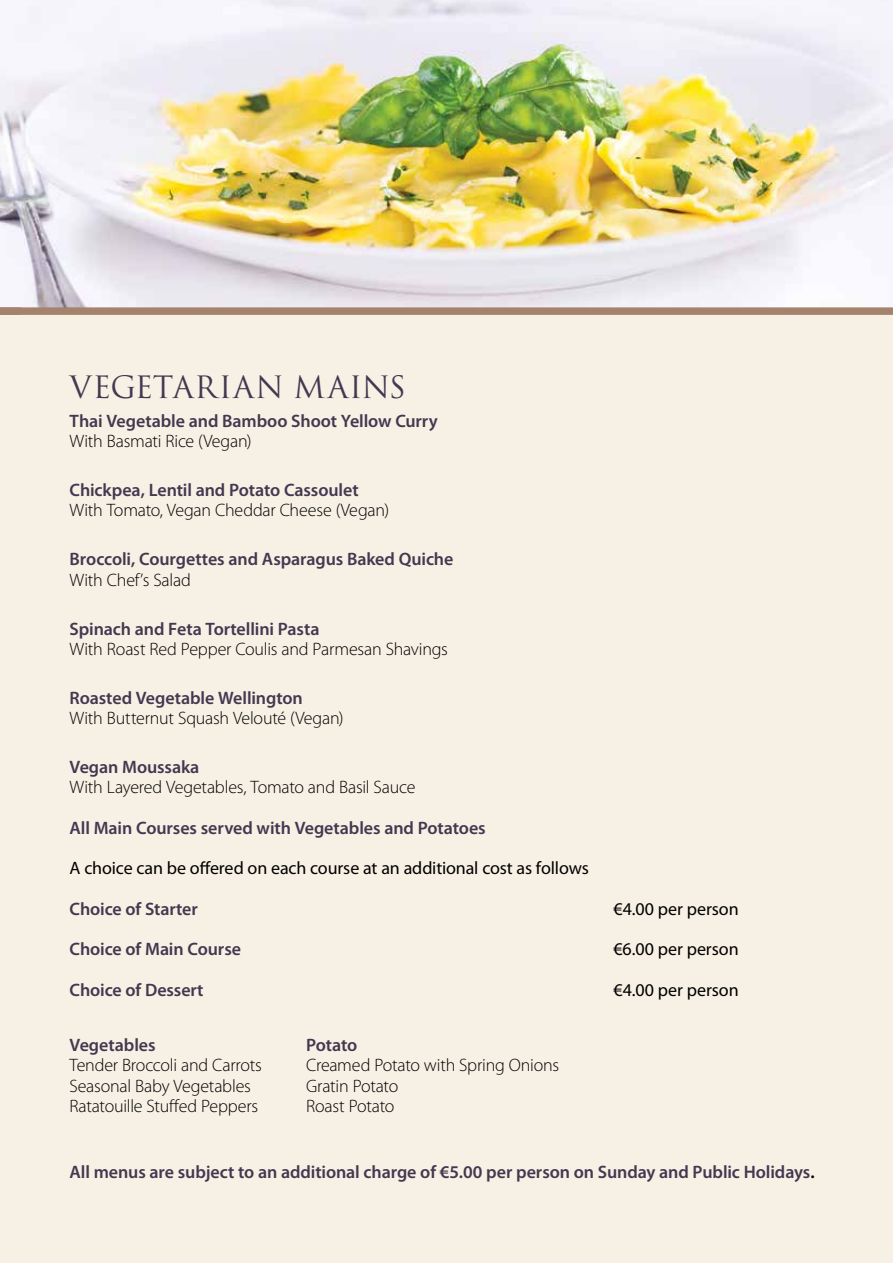
<style>
.page{position:relative;width:893px;height:1263px;background:#f7f0e4}
.page>*{position:absolute;margin:0;border:0;box-sizing:border-box;transform-origin:0 0}
.t1{font:30px "Trajan Pro";letter-spacing:.025em;color:#423850}
.t2{font:600 18px "Myriad Pro";letter-spacing:-.005em;color:#423850}
.t3{font:300 18px/20.2px "Myriad Pro";letter-spacing:-.01em;color:#000}
.t4{font:18px "Myriad Pro";letter-spacing:-.005em;color:#000}
.s1{color:#000}
</style>
<div class="page">
<img style="left:0;top:0;width:893px;height:307px">
<div style="left:0;top:307px;width:893px;height:8px;background:#a5826b"></div>
<h1 class="t1" style="left:70px;top:368px;width:338px">VEGETARIAN MAINS</h1>
<p class="t2" style="left:70px;top:409px;width:370px">Thai Vegetable and Bamboo Shoot Yellow Curry</p>
<p class="t3" style="left:70px;top:431px;width:184px">With Basmati Rice (Vegan)</p>
<p class="t2" style="left:70px;top:478px;width:291px">Chickpea, Lentil and Potato Cassoulet</p>
<p class="t3" style="left:70px;top:500px;width:321px">With Tomato, Vegan Cheddar Cheese (Vegan)</p>
<p class="t2" style="left:70px;top:548px;width:385px">Broccoli, Courgettes and Asparagus Baked Quiche</p>
<p class="t3" style="left:70px;top:569px;width:123px">With Chef’s Salad</p>
<p class="t2" style="left:70px;top:617px;width:251px">Spinach and Feta Tortellini Pasta</p>
<p class="t3" style="left:70px;top:638px;width:380px">With Roast Red Pepper Coulis and Parmesan Shavings</p>
<p class="t2" style="left:70px;top:686px;width:235px">Roasted Vegetable Wellington</p>
<p class="t3" style="left:70px;top:708px;width:276px">With Butternut Squash Velouté (Vegan)</p>
<p class="t2" style="left:70px;top:755px;width:131px">Vegan Moussaka</p>
<p class="t3" style="left:70px;top:777px;width:347px">With Layered Vegetables, Tomato and Basil Sauce</p>
<p class="t2" style="left:70px;top:816px;width:418px">All Main Courses served with Vegetables and Potatoes</p>
<p class="t4" style="left:70px;top:858px;width:521px">A choice can be offered on each course at an additional cost as follows</p>
<p class="t2" style="left:70px;top:897px;width:130px">Choice of Starter</p>
<p class="t4" style="left:614px;top:899px;width:127px">€4.00 per person</p>
<p class="t2" style="left:70px;top:938px;width:173px">Choice of Main Course</p>
<p class="t4" style="left:613px;top:939px;width:127px">€6.00 per person</p>
<p class="t2" style="left:70px;top:978px;width:135px">Choice of Dessert</p>
<p class="t4" style="left:614px;top:980px;width:127px">€4.00 per person</p>
<p class="t2" style="left:70px;top:1033px;width:87px">Vegetables</p>
<p class="t3" style="left:70px;top:1055px;width:194px">Tender Broccoli and Carrots<br>Seasonal Baby Vegetables<br>Ratatouille Stuffed Peppers</p>
<p class="t2" style="left:306px;top:1033px;width:53px">Potato</p>
<p class="t3" style="left:306px;top:1055px;width:255px">Creamed Potato with Spring Onions<br>Gratin Potato<br>Roast Potato</p>
<p class="t2" style="left:70px;top:1160px;width:746px">All menus are subject to an additional charge of €5.00 per person on Sunday and Public Holidays<span class="s1">.</span></p>
</div>
